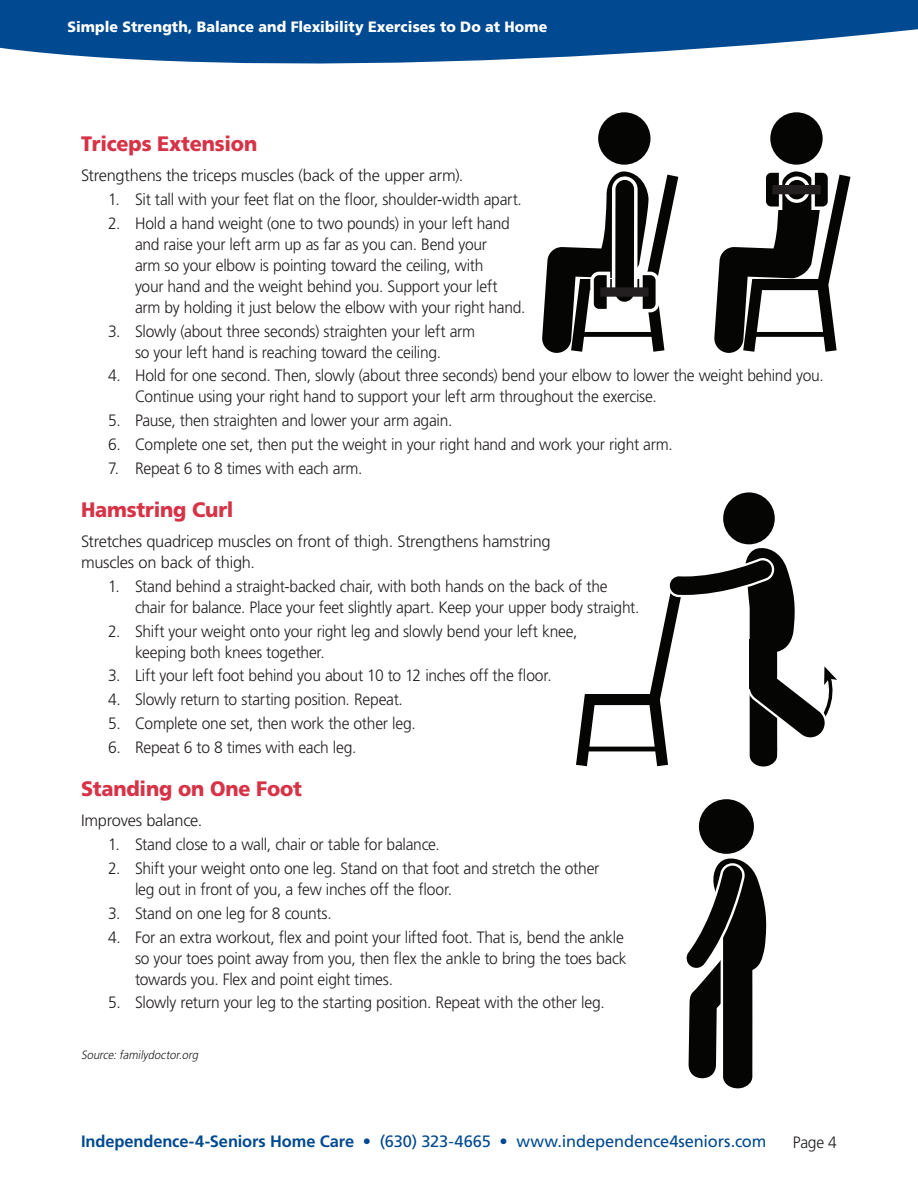
<style>
.page{position:relative;width:918px;height:1188px;background:#fff}
.page>*{position:absolute;margin:0;border:0;box-sizing:border-box;transform-origin:0 0}
.Subtitle_-_14_pt{font:900 20.85px "Frutiger";letter-spacing:-.01em;color:#d73347;scale:.95 1}
.Body_Text_Bulleted_a{font:300 16.5px/20.9px "Frutiger";letter-spacing:-.015em;color:#231f20;scale:.95 1}
.Body_Text{font:300 16.5px/20.9px "Frutiger";letter-spacing:-.015em;color:#231f20}
.t1{font:16.5px "Frutiger";letter-spacing:-.005em;color:#014990}
.t2{font:900 15px "Frutiger";letter-spacing:.005em;color:#fff;scale:.95 1}
.Source___Notes___Tip{font:italic 300 12px "Frutiger";color:#231f20;scale:.95 1}
.s1{font-weight:700}
</style>
<div class="page">
<div style="left:598px;top:112px;width:53px;height:53px;background:#050504;border-radius:50%"></div>
<svg style="left:542px;top:171px;width:136px;height:182px"></svg>
<div style="left:600px;top:287px;width:49px;height:10px;background:#231f20"></div>
<div style="left:770px;top:112px;width:53px;height:53px;background:#050504;border-radius:50%"></div>
<svg style="left:714px;top:171px;width:136px;height:182px"></svg>
<div style="left:772px;top:185px;width:49px;height:9px;background:#231f20"></div>
<div style="left:723px;top:492px;width:52px;height:52px;background:#050504;border-radius:50%"></div>
<svg style="left:576px;top:548px;width:261px;height:218px"></svg>
<div style="left:750px;top:639px;width:27px;height:50px;background:#050504"></div>
<div style="left:699px;top:799px;width:55px;height:55px;background:#050504;border-radius:50%"></div>
<svg style="left:686px;top:858px;width:81px;height:231px"></svg>
<svg style="left:0;top:0;width:918px;height:64px;fill:#014990"></svg>
<p class="t2" style="left:68px;top:18px;width:507px">Simple Strength, Balance and Flexibility Exercises to Do at Home</p>
<p class="Subtitle_-_14_pt" style="left:81px;top:131px;width:187px">Triceps Extension</p>
<p class="Body_Text" style="left:81px;top:165px;width:384px">Strengthens the triceps muscles (back of the upper arm).</p>
<p class="Body_Text_Bulleted_a" style="left:108px;top:189px;width:437px">1. Sit tall with your feet flat on the floor, shoulder-width apart.</p>
<p class="Body_Text_Bulleted_a" style="left:135px;top:213px;width:413px;text-indent:-27px">2. Hold a hand weight (one to two pounds) in your left hand and raise your left arm up as far as you can. Bend your<br>arm so your elbow is pointing toward the ceiling, with<br>your hand and the weight behind you. Support your left arm by holding it just below the elbow with your right hand.</p>
<p class="Body_Text_Bulleted_a" style="left:108px;top:320px;width:388px;text-align:center">3. Slowly (about three seconds) straighten your left arm so your left hand is reaching toward the ceiling.</p>
<p class="Body_Text_Bulleted_a" style="left:135px;top:365px;width:727px;text-indent:-27px">4. Hold for one second. Then, slowly (about three seconds) bend your elbow to lower the weight behind you.<br>Continue using your right hand to support your left arm throughout the exercise.</p>
<p class="Body_Text_Bulleted_a" style="left:108px;top:410px;width:364px">5. Pause, then straighten and lower your arm again.</p>
<p class="Body_Text_Bulleted_a" style="left:108px;top:434px;width:596px">6. Complete one set, then put the weight in your right hand and work your right arm.</p>
<p class="Body_Text_Bulleted_a" style="left:108px;top:458px;width:269px">7. Repeat 6 to 8 times with each arm.</p>
<p class="Subtitle_-_14_pt" style="left:81px;top:497px;width:162px">Hamstring Curl</p>
<p class="Body_Text" style="left:81px;top:531px;width:471px">Stretches quadricep muscles on front of thigh. Strengthens hamstring muscles on back of thigh.</p>
<p class="Body_Text_Bulleted_a" style="left:135px;top:576px;width:533px;text-indent:-27px">1. Stand behind a straight-backed chair, with both hands on the back of the chair for balance. Place your feet slightly apart. Keep your upper body straight.</p>
<p class="Body_Text_Bulleted_a" style="left:135px;top:620px;width:467px;text-indent:-27px">2. Shift your weight onto your right leg and slowly bend your left knee, keeping both knees together.</p>
<p class="Body_Text_Bulleted_a" style="left:108px;top:665px;width:469px">3. Lift your left foot behind you about 10 to 12 inches off the floor.</p>
<p class="Body_Text_Bulleted_a" style="left:108px;top:689px;width:312px">4. Slowly return to starting position. Repeat.</p>
<p class="Body_Text_Bulleted_a" style="left:108px;top:713px;width:325px">5. Complete one set, then work the other leg.</p>
<p class="Body_Text_Bulleted_a" style="left:108px;top:737px;width:263px">6. Repeat 6 to 8 times with each leg.</p>
<p class="Subtitle_-_14_pt" style="left:81px;top:776px;width:234px">Standing on One Foot</p>
<p class="Body_Text" style="left:81px;top:810px;width:123px">Improves balance.</p>
<p class="Body_Text_Bulleted_a" style="left:108px;top:834px;width:351px">1. Stand close to a wall, chair or table for balance.</p>
<p class="Body_Text_Bulleted_a" style="left:135px;top:858px;width:490px;text-indent:-27px">2. Shift your weight onto one leg. Stand on that foot and stretch the other leg out in front of you, a few inches off the floor.</p>
<p class="Body_Text_Bulleted_a" style="left:108px;top:903px;width:237px">3. Stand on one leg for 8 counts.</p>
<p class="Body_Text_Bulleted_a" style="left:135px;top:927px;width:519px;text-indent:-27px">4. For an extra workout, flex and point your lifted foot. That is, bend the ankle so your toes point away from you, then flex the ankle to bring the toes back towards you. Flex and point eight times.</p>
<p class="Body_Text_Bulleted_a" style="left:108px;top:992px;width:524px">5. Slowly return your leg to the starting position. Repeat with the other leg.</p>
<p class="Source___Notes___Tip" style="left:81px;top:1048px;width:127px">Source:familydoctor.org</p>
<p class="t1" style="left:81px;top:1132px;width:687px"><span class="s1">Independence-4-Seniors Home Care</span> • (630) 323-4665 • www.independence4seniors.com</p>
<p class="Body_Text_Bulleted_a" style="left:793px;top:1131px;width:48px">Page 4</p>
</div>
